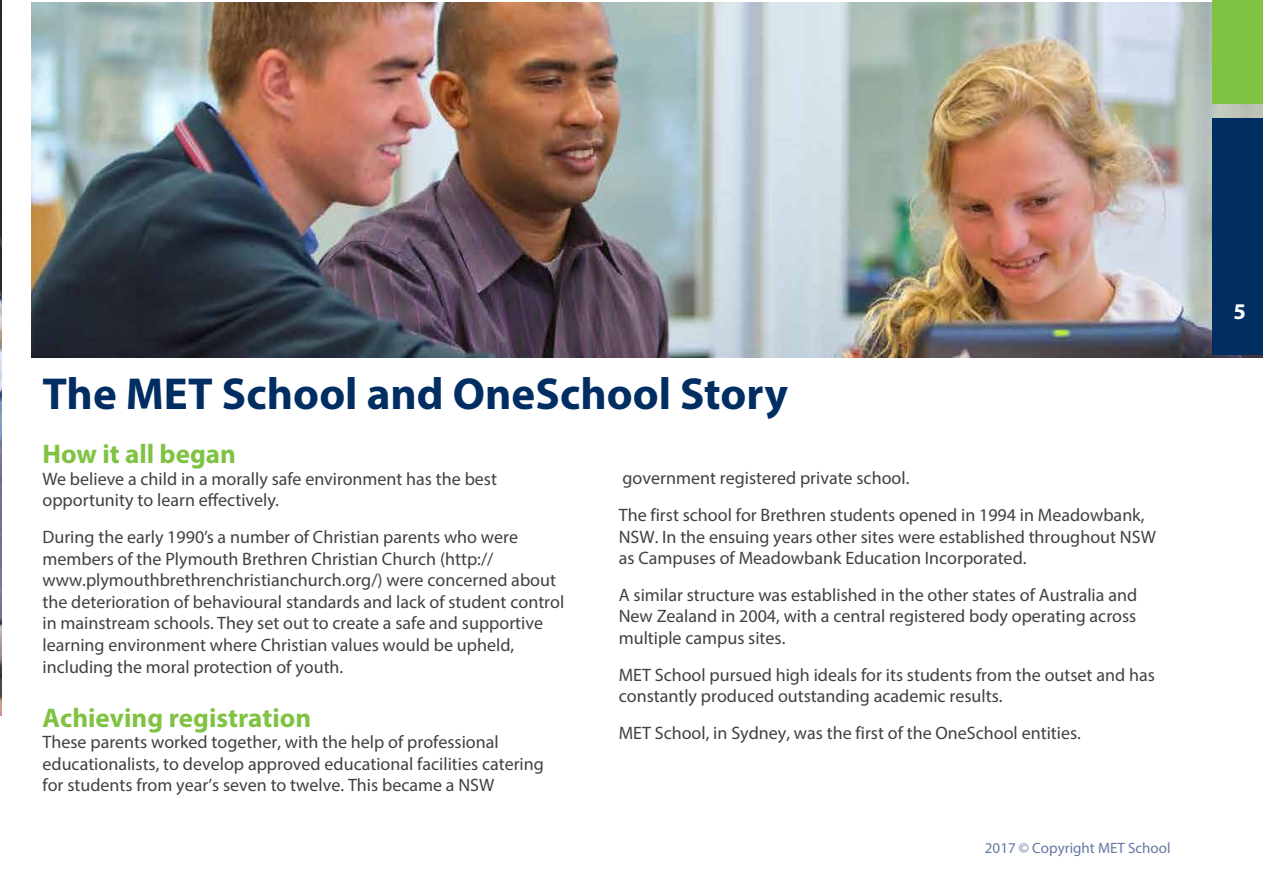
<style>
.page{position:relative;width:1263px;height:893px;background:#fff}
.page>*{position:absolute;margin:0;border:0;box-sizing:border-box;transform-origin:0 0}
.t1{font:700 45px "Myriad Pro";color:#002d62}
.t2{font:700 27px "Myriad Pro";color:#80c342}
.t3{font:700 22.5px "Myriad Pro";color:#fff}
.t4{font:18px/21.6px "Myriad Pro";color:#414042}
.t5{font:15px "Myriad Pro";color:#6579a2}
</style>
<div class="page">
<img style="left:0;top:0;width:2px;height:716px">
<img style="left:32px;top:2px;width:1231px;height:355px">
<div style="left:1212px;top:0;width:51px;height:103px;background:#80c342"></div>
<div style="left:1212px;top:118px;width:51px;height:236px;background:#002d62"></div>
<h1 class="t1" style="left:43px;top:365px;width:747px">The MET School and OneSchool Story</h1>
<h2 class="t2" style="left:43px;top:436px;width:195px">How it all began</h2>
<p class="t4" style="left:43px;top:468px;width:456px">We believe a child in a morally safe environment has the best opportunity to learn effectively.</p>
<p class="t4" style="left:43px;top:526px;width:523px">During the early 1990’s a number of Christian parents who were members of the Plymouth Brethren Christian Church (http:// www.plymouthbrethrenchristianchurch.org/) were concerned about the deterioration of behavioural standards and lack of student control in mainstream schools. They set out to create a safe and supportive learning environment where Christian values would be upheld, including the moral protection of youth.</p>
<h2 class="t2" style="left:43px;top:700px;width:270px">Achieving registration</h2>
<p class="t4" style="left:43px;top:731px;width:503px">These parents worked together, with the help of professional educationalists, to develop approved educational facilities catering for students from year’s seven to twelve. This became a NSW</p>
<p class="t4" style="left:619px;top:460px;width:527px;line-height:36.6px">government registered private school.<br>The first school for Brethren students opened in 1994 in Meadowbank,</p>
<p class="t4" style="left:619px;top:525px;width:539px">NSW. In the ensuing years other sites were established throughout NSW as Campuses of Meadowbank Education Incorporated.</p>
<p class="t4" style="left:619px;top:584px;width:520px;text-align:justify">A similar structure was established in the other states of Australia and New Zealand in 2004, with a central registered body operating across multiple campus sites.</p>
<p class="t4" style="left:619px;top:663px;width:538px">MET School pursued high ideals for its students from the outset and has constantly produced outstanding academic results.</p>
<p class="t4" style="left:619px;top:722px;width:464px">MET School, in Sydney, was the first of the OneSchool entities.</p>
<p class="t5" style="left:985px;top:839px;width:187px">2017 © Copyright MET School</p>
<p class="t3" style="left:1233px;top:297px;width:14px">5</p>
</div>
